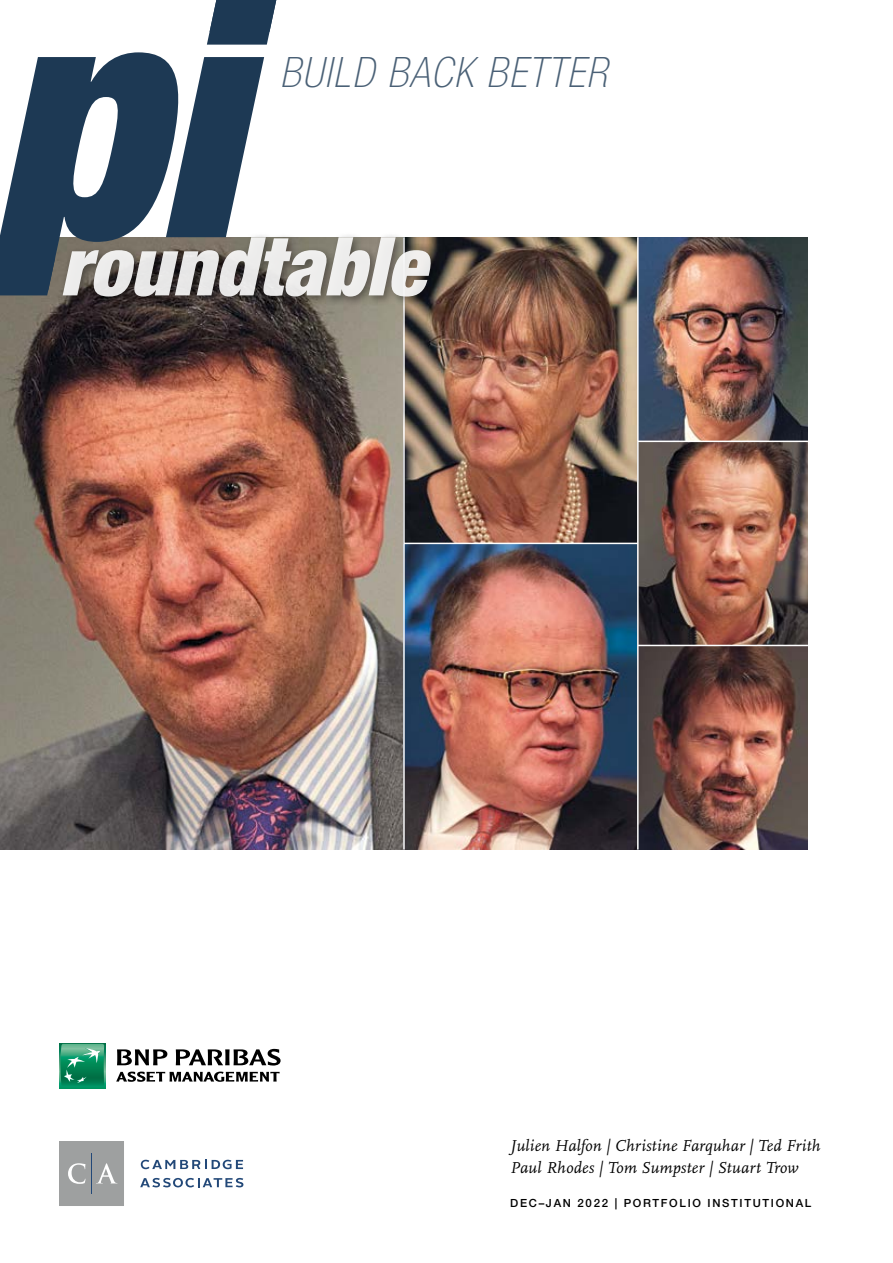
<style>
.page{position:relative;width:893px;height:1263px;background:#fff}
.page>*{position:absolute;margin:0;border:0;box-sizing:border-box;transform-origin:0 0}
.t1{font:italic 100 condensed 42px "Helvetica Neue LT Pro";letter-spacing:.035em;color:#1d3954}
.t2{font:italic 16.5px/22.5px "Scala OT";letter-spacing:.01em;color:#000}
.t3{font:500 11.25px "Helvetica Neue LT Pro";letter-spacing:.15em;color:#000}
.s1{font-size:11.55px}
</style>
<div class="page">
<img style="left:0;top:290px;width:403px;height:559px">
<img style="left:639px;top:237px;width:169px;height:204px">
<img style="left:405px;top:544px;width:232px;height:305px">
<img style="left:405px;top:237px;width:232px;height:306px">
<img style="left:639px;top:646px;width:169px;height:203px">
<img style="left:639px;top:442px;width:169px;height:203px">
<svg style="left:60px;top:1141px;width:64px;height:65px;background:#a2a4a4"></svg>
<svg style="left:141px;top:1160px;width:102px;height:9px"></svg>
<svg style="left:140px;top:1178px;width:103px;height:9px"></svg>
<hr style="left:91px;top:1153px;width:1px;height:41px;background:#224878">
<svg style="left:116px;top:1071px;width:164px;height:11px"></svg>
<svg style="left:117px;top:1049px;width:50px;height:16px"></svg>
<svg style="left:176px;top:1049px;width:105px;height:16px"></svg>
<div style="left:60px;top:1043px;width:45px;height:46px;background:#009664"></div>
<svg style="left:60px;top:1044px;width:44px;height:41px"></svg>
<div style="left:58px;top:232px;width:383px;height:76px;background:#000;opacity:.45"></div>
<svg style="left:63px;top:237px;width:370px;height:60px;background:#b3b0ab"></svg>
<svg style="left:0;top:30px;width:276px;height:260px;fill:#1d3954"></svg>
<svg style="left:210px;top:0;width:66px;height:32px;background:#304a62"></svg>
<svg style="left:0;top:258px;width:55px;height:37px;background:#233c55"></svg>
<h1 class="t1" style="left:280px;top:48px;width:329px">BUILD BACK BETTER</h1>
<p class="t2" style="left:510px;top:1134px;width:311px">Julien Halfon | Christine Farquhar | Ted Frith<br>Paul Rhodes | Tom Sumpster | Stuart Trow</p>
<p class="t3" style="left:510px;top:1196px;width:303px">DEC–JAN <span class="s1">2022</span> | PORTFOLIO INSTITUTIONAL</p>
</div>
